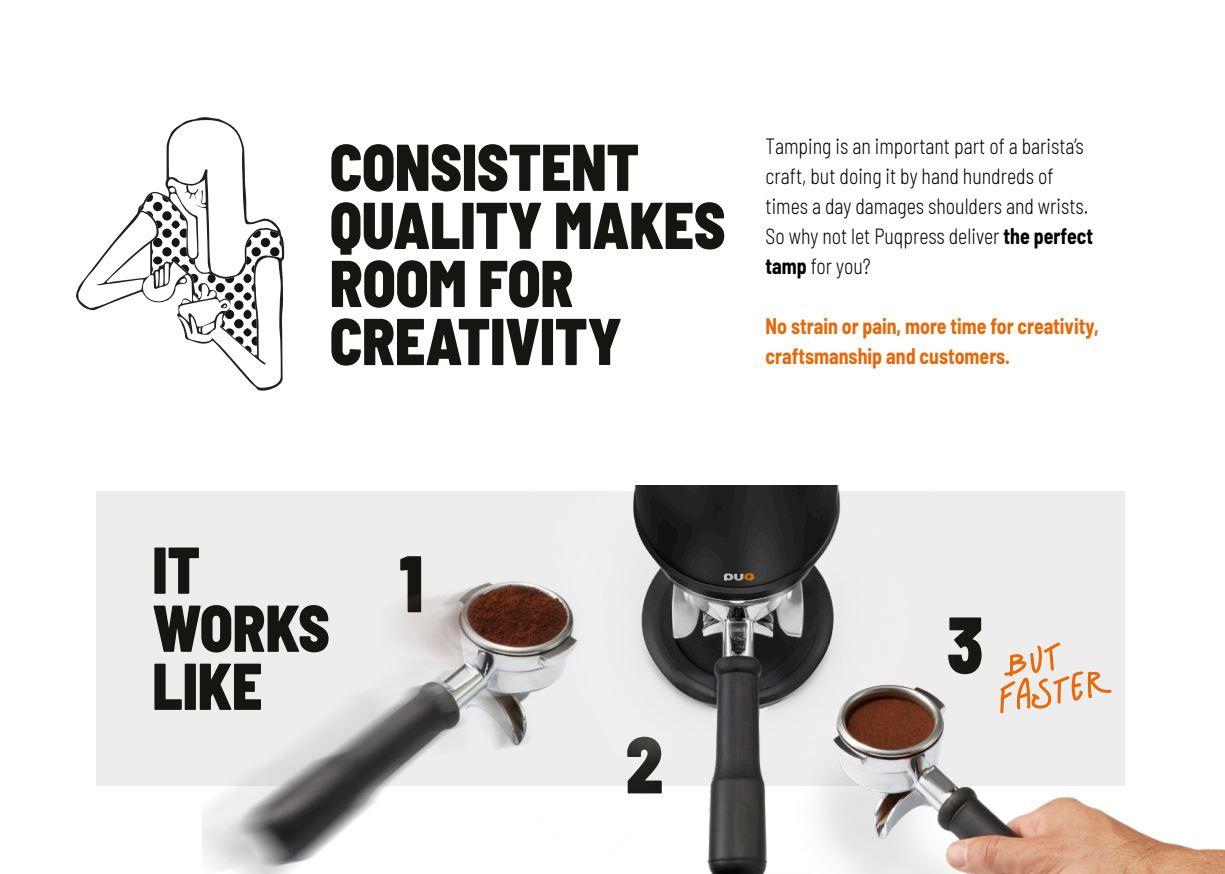
<style>
.page{position:relative;width:1225px;height:874px;background:#fff}
.page>*{position:absolute;margin:0;border:0;box-sizing:border-box;transform-origin:0 0}
.t1{font:900 semi-condensed 80px "Barlow";color:#171511;scale:.9 1}
.t2{font:900 semi-condensed 66px/58px "Barlow";color:#171511;scale:.9 1}
.t3{font:300 semi-condensed 22px/30px "Barlow";color:#000001;scale:.9 1}
.t4{font:700 semi-condensed 22px "Barlow";color:#e8690a;scale:.9 1}
.s1{font-weight:700}
</style>
<div class="page">
<div style="left:96px;top:491px;width:1029px;height:294px;background:#ededed"></div>
<img style="left:203px;top:485px;width:1022px;height:388px">
<svg style="left:76px;top:117px;width:208px;height:273px"></svg>
<svg style="left:227px;top:345px;width:7px;height:5px"></svg>
<svg style="left:234px;top:336px;width:9px;height:9px"></svg>
<svg style="left:225px;top:328px;width:9px;height:8px"></svg>
<svg style="left:225px;top:309px;width:9px;height:10px"></svg>
<svg style="left:217px;top:319px;width:8px;height:9px"></svg>
<div style="left:234px;top:319px;width:9px;height:9px;background:#121616;border-radius:50%"></div>
<div style="left:234px;top:300px;width:9px;height:9px;background:#121616;border-radius:50%"></div>
<svg style="left:162px;top:264px;width:10px;height:10px"></svg>
<svg style="left:189px;top:292px;width:9px;height:6px"></svg>
<svg style="left:189px;top:274px;width:9px;height:9px"></svg>
<div style="left:180px;top:283px;width:9px;height:9px;background:#fff;border-radius:50%"></div>
<svg style="left:198px;top:283px;width:9px;height:9px"></svg>
<svg style="left:180px;top:264px;width:9px;height:10px"></svg>
<svg style="left:198px;top:264px;width:9px;height:10px"></svg>
<svg style="left:175px;top:292px;width:5px;height:5px"></svg>
<svg style="left:172px;top:274px;width:8px;height:9px"></svg>
<svg style="left:225px;top:274px;width:9px;height:9px"></svg>
<div style="left:216px;top:283px;width:9px;height:9px;background:#121616;border-radius:50%"></div>
<div style="left:234px;top:283px;width:9px;height:9px;background:#121616;border-radius:50%"></div>
<div style="left:216px;top:264px;width:9px;height:10px;background:#fff;border-radius:50%"></div>
<svg style="left:234px;top:264px;width:9px;height:10px"></svg>
<svg style="left:207px;top:292px;width:27px;height:16px"></svg>
<svg style="left:207px;top:274px;width:9px;height:9px"></svg>
<svg style="left:225px;top:260px;width:9px;height:4px"></svg>
<svg style="left:207px;top:260px;width:9px;height:4px"></svg>
<div style="left:153px;top:238px;width:9px;height:9px;background:#121616;border-radius:50%"></div>
<svg style="left:152px;top:247px;width:10px;height:28px"></svg>
<div style="left:162px;top:247px;width:10px;height:9px;background:#121616;border-radius:50%"></div>
<div style="left:162px;top:228px;width:10px;height:10px;background:#121616;border-radius:50%"></div>
<svg style="left:189px;top:256px;width:9px;height:8px"></svg>
<svg style="left:189px;top:238px;width:5px;height:9px"></svg>
<svg style="left:180px;top:247px;width:9px;height:9px"></svg>
<svg style="left:180px;top:228px;width:9px;height:10px"></svg>
<svg style="left:172px;top:256px;width:8px;height:8px"></svg>
<svg style="left:172px;top:238px;width:8px;height:9px"></svg>
<svg style="left:279px;top:256px;width:3px;height:5px"></svg>
<svg style="left:279px;top:238px;width:3px;height:9px"></svg>
<div style="left:261px;top:238px;width:9px;height:9px;background:#121616;border-radius:50%"></div>
<div style="left:251px;top:247px;width:10px;height:9px;background:#121616;border-radius:50%"></div>
<div style="left:270px;top:247px;width:9px;height:9px;background:#121616;border-radius:50%"></div>
<svg style="left:251px;top:229px;width:10px;height:9px"></svg>
<svg style="left:270px;top:229px;width:9px;height:9px"></svg>
<svg style="left:243px;top:256px;width:27px;height:100px"></svg>
<svg style="left:246px;top:238px;width:5px;height:9px"></svg>
<svg style="left:152px;top:220px;width:10px;height:18px"></svg>
<div style="left:153px;top:202px;width:9px;height:9px;background:#121616;border-radius:50%"></div>
<svg style="left:144px;top:211px;width:9px;height:9px"></svg>
<div style="left:162px;top:211px;width:10px;height:9px;background:#121616;border-radius:50%"></div>
<svg style="left:144px;top:193px;width:9px;height:9px"></svg>
<svg style="left:162px;top:193px;width:10px;height:9px"></svg>
<svg style="left:140px;top:220px;width:4px;height:5px"></svg>
<svg style="left:140px;top:202px;width:4px;height:9px"></svg>
<svg style="left:172px;top:202px;width:22px;height:26px"></svg>
<p class="t2" style="left:330px;top:134px;width:441px">CONSISTENT<br>QUALITY MAKES<br>ROOM FOR<br>CREATIVITY</p>
<p class="t3" style="left:765px;top:129px;width:365px">Tamping is an important part of a barista’s craft, but doing it by hand hundreds of times a day damages shoulders and wrists.<br>So why not let Puqpress deliver <span class="s1">the perfect tamp</span> for you?</p>
<p class="t4" style="left:765px;top:310px;width:371px">No strain or pain, more time for creativity,</p>
<p class="t4" style="left:765px;top:340px;width:273px">craftsmanship and customers.</p>
<p class="t2" style="left:152px;top:537px;width:54px">IT</p>
<p class="t2" style="left:152px;top:595px;width:198px">WORKS</p>
<p class="t2" style="left:152px;top:653px;width:123px">LIKE</p>
<p class="t1" style="left:399px;top:525px;width:28px">1</p>
<p class="t1" style="left:626px;top:705px;width:43px">2</p>
<p class="t1" style="left:947px;top:586px;width:42px">3</p>
</div>
